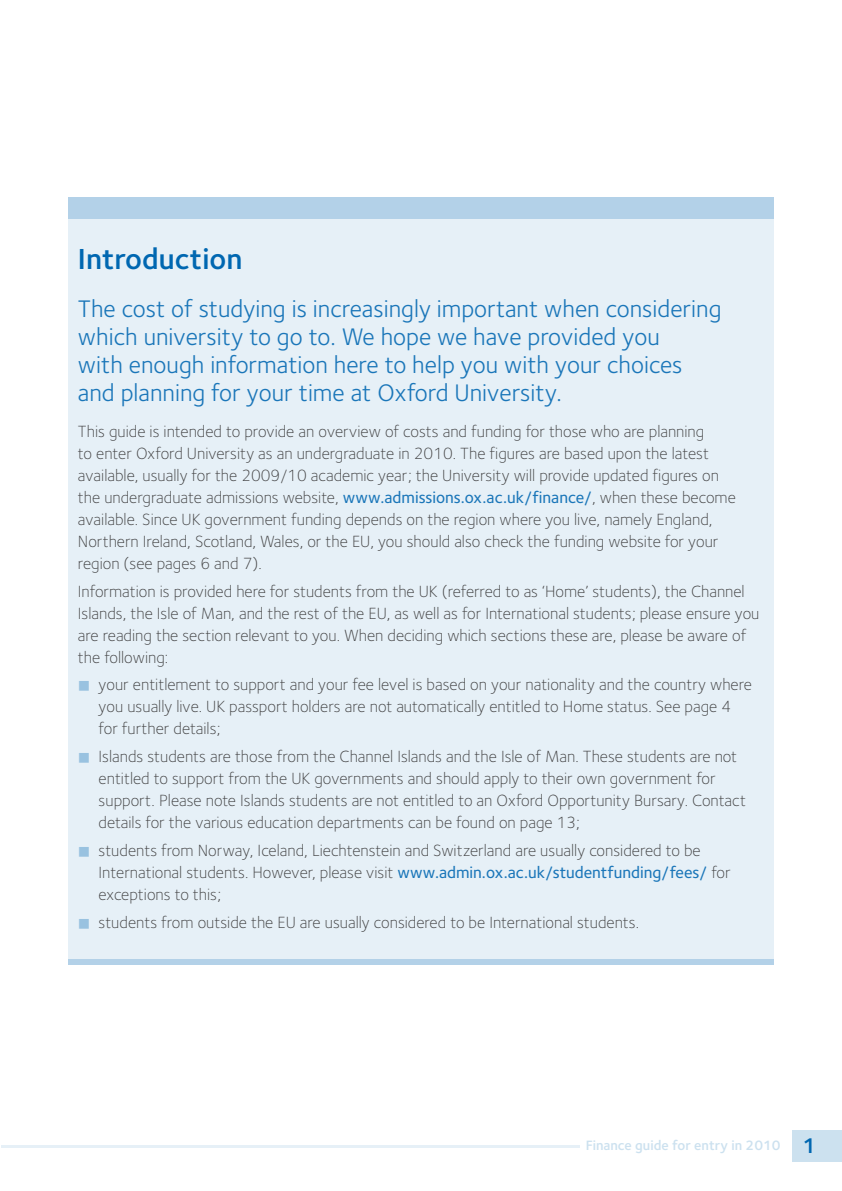
<style>
.page{position:relative;width:842px;height:1191px;background:#fff}
.page>*{position:absolute;margin:0;border:0;box-sizing:border-box;transform-origin:0 0}
.t1{font:600 30px "Foundry Sterling";color:#0067b1}
.t2{font:24.8px/28px "Foundry Sterling";color:#1a76b9}
.t3{font:300 16.8px/22px "Foundry Sterling";color:#414142}
.t4{font:600 14px "Foundry Sterling";color:#cce1ef}
.s1{font-weight:500;color:#1a76b9}
.s2{color:#99c2e0}
.s3{font-size:22px;color:#0067b1}
</style>
<div class="page">
<div style="left:68px;top:215px;width:706px;height:744px;background:#e6f0f7"></div>
<hr style="left:1px;top:1144px;width:579px;height:3px;background:#e6f0f7">
<div style="left:792px;top:1130px;width:50px;height:31px;background:#cce1ef"></div>
<div style="left:68px;top:959px;width:706px;height:5px;background:#b3d1e8"></div>
<div style="left:68px;top:197px;width:706px;height:21px;background:#b3d1e8"></div>
<h1 class="t1" style="left:78px;top:237px;width:166px">Introduction</h1>
<h2 class="t2" style="left:78px;top:294px;width:645px">The cost of studying is increasingly important when considering which university to go to. We hope we have provided you<br>with enough information here to help you with your choices and planning for your time at Oxford University.</h2>
<p class="t3" style="left:78px;top:420px;width:659px">This guide is intended to provide an overview of costs and funding for those who are planning<br>to enter Oxford University as an undergraduate in 2010. The figures are based upon the latest available, usually for the 2009/10 academic year; the University will provide updated figures on the undergraduate admissions website, <span class="s1">www.admissions.ox.ac.uk/finance/</span>, when these become available. Since UK government funding depends on the region where you live, namely England, Northern Ireland, Scotland, Wales, or the EU, you should also check the funding website for your region (see pages 6 and 7).</p>
<p class="t3" style="left:78px;top:579px;width:683px">Information is provided here for students from the UK (referred to as ‘Home’ students), the Channel Islands, the Isle of Man, and the rest of the EU, as well as for International students; please ensure you are reading the section relevant to you. When deciding which sections these are, please be aware of the following:</p>
<p class="t3" style="left:99px;top:673px;width:655px;text-indent:-21px"><span class="s2">■</span> your entitlement to support and your fee level is based on your nationality and the country where you usually live. UK passport holders are not automatically entitled to Home status. See page 4 for further details;</p>
<p class="t3" style="left:99px;top:745px;width:649px;text-indent:-21px"><span class="s2">■</span> Islands students are those from the Channel Islands and the Isle of Man. These students are not entitled to support from the UK governments and should apply to their own government for support. Please note Islands students are not entitled to an Oxford Opportunity Bursary. Contact details for the various education departments can be found on page 13;</p>
<p class="t3" style="left:99px;top:838px;width:634px;text-indent:-21px"><span class="s2">■</span> students from Norway, Iceland, Liechtenstein and Switzerland are usually considered to be<br>International students. However, please visit <span class="s1">www.admin.ox.ac.uk/studentfunding/fees/</span> for exceptions to this;</p>
<p class="t3" style="left:78px;top:910px;width:563px"><span class="s2">■</span> students from outside the EU are usually considered to be International students.</p>
<p class="t4" style="left:586px;top:1135px;width:232px">Finance guide for entry in 2010 <span class="s3">1</span></p>
</div>
